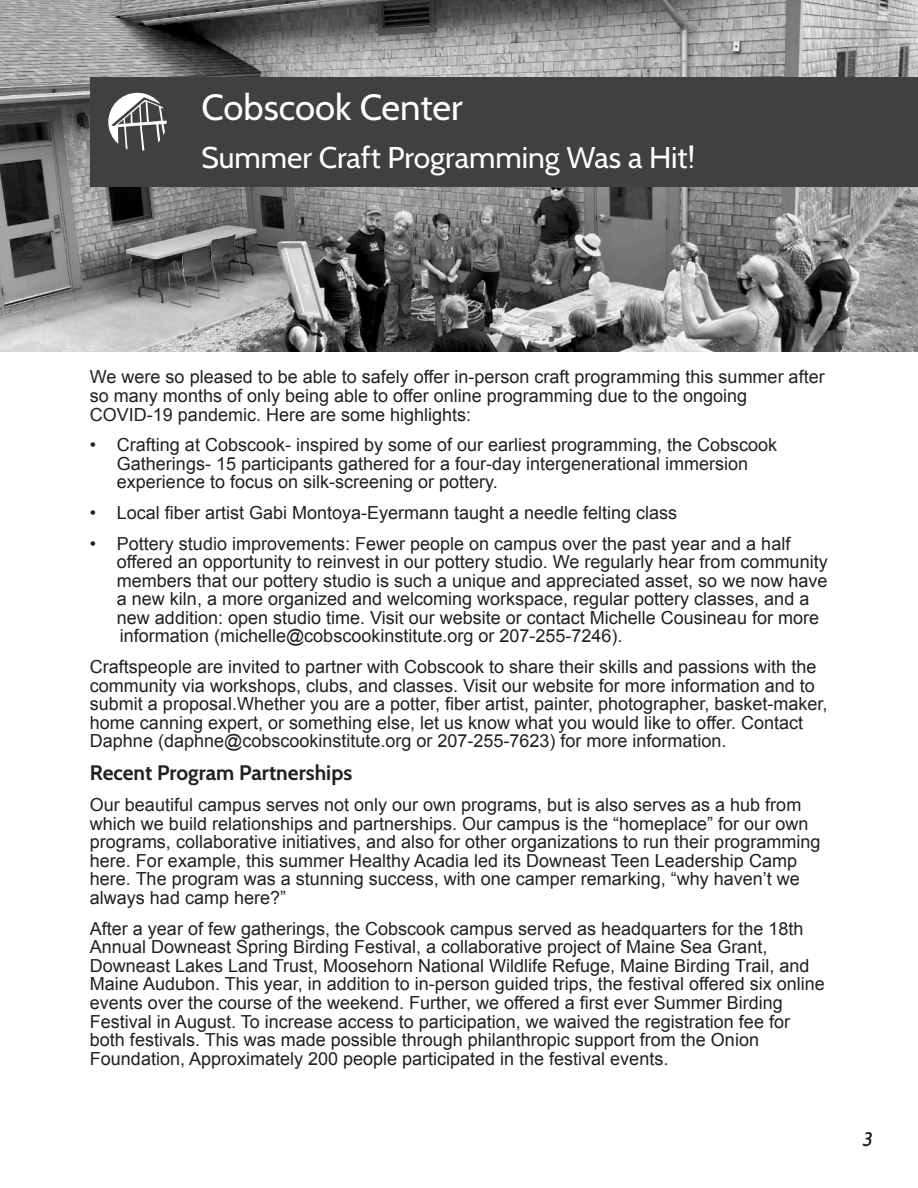
<style>
.page{position:relative;width:918px;height:1188px;background:#fff}
.page>*{position:absolute;margin:0;border:0;box-sizing:border-box;transform-origin:0 0}
.t1{font:36.45px "Cabin";color:#fff}
.t2{font:30px "Cabin";color:#fff}
.t3{font:700 21px "Cabin";color:#231f20}
.t4{font:italic 500 19.5px "Cabin";color:#231f20}
.t5{font:18px/18.6px "Arial";color:#231f20}
</style>
<div class="page">
<img style="left:0;top:0;width:918px;height:352px">
<hr style="left:0;top:0;width:1px;height:193px;background:#3493c8">
<div style="left:90px;top:77px;width:828px;height:110px;background:#404040"></div>
<svg style="left:108px;top:93px;width:59px;height:58px"></svg>
<h1 class="t1" style="left:202px;top:85px;width:263px">Cobscook Center</h1>
<h2 class="t2" style="left:202px;top:139px;width:495px">Summer Craft Programming Was a Hit!</h2>
<p class="t5" style="left:90px;top:369px;width:736px">We were so pleased to be able to safely offer in-person craft programming this summer after so many months of only being able to offer online programming due to the ongoing<br>COVID-19 pandemic. Here are some highlights:</p>
<p class="t5" style="left:117px;top:437px;width:662px;text-indent:-27px">• Crafting at Cobscook- inspired by some of our earliest programming, the Cobscook<br>Gatherings- 15 participants gathered for a four-day intergenerational immersion experience to focus on silk-screening or pottery.</p>
<p class="t5" style="left:90px;top:505px;width:589px">• Local fiber artist Gabi Montoya-Eyermann taught a needle felting class</p>
<p class="t5" style="left:117px;top:536px;width:712px;text-indent:-27px">• Pottery studio improvements: Fewer people on campus over the past year and a half offered an opportunity to reinvest in our pottery studio. We regularly hear from community members that our pottery studio is such a unique and appreciated asset, so we now have a new kiln, a more organized and welcoming workspace, regular pottery classes, and a new addition: open studio time. Visit our website or contact Michelle Cousineau for more information (michelle@cobscookinstitute.org or 207-255-7246).</p>
<p class="t5" style="left:90px;top:659px;width:739px">Craftspeople are invited to partner with Cobscook to share their skills and passions with the community via workshops, clubs, and classes. Visit our website for more information and to submit a proposal.Whether you are a potter, fiber artist, painter, photographer, basket-maker, home canning expert, or something else, let us know what you would like to offer. Contact Daphne (daphne@cobscookinstitute.org or 207-255-7623) for more information.</p>
<p class="t3" style="left:90px;top:760px;width:264px">Recent Program Partnerships</p>
<p class="t5" style="left:90px;top:797px;width:732px">Our beautiful campus serves not only our own programs, but is also serves as a hub from which we build relationships and partnerships. Our campus is the “homeplace” for our own programs, collaborative initiatives, and also for other organizations to run their programming here. For example, this summer Healthy Acadia led its Downeast Teen Leadership Camp here. The program was a stunning success, with one camper remarking, “why haven’t we always had camp here?”</p>
<p class="t5" style="left:90px;top:921px;width:736px">After a year of few gatherings, the Cobscook campus served as headquarters for the 18th Annual Downeast Spring Birding Festival, a collaborative project of Maine Sea Grant, Downeast Lakes Land Trust, Moosehorn National Wildlife Refuge, Maine Birding Trail, and Maine Audubon. This year, in addition to in-person guided trips, the festival offered six online events over the course of the weekend. Further, we offered a first ever Summer Birding Festival in August. To increase access to participation, we waived the registration fee for both festivals. This was made possible through philanthropic support from the Onion Foundation, Approximately 200 people participated in the festival events.</p>
<p class="t4" style="left:863px;top:1127px;width:12px">3</p>
</div>
